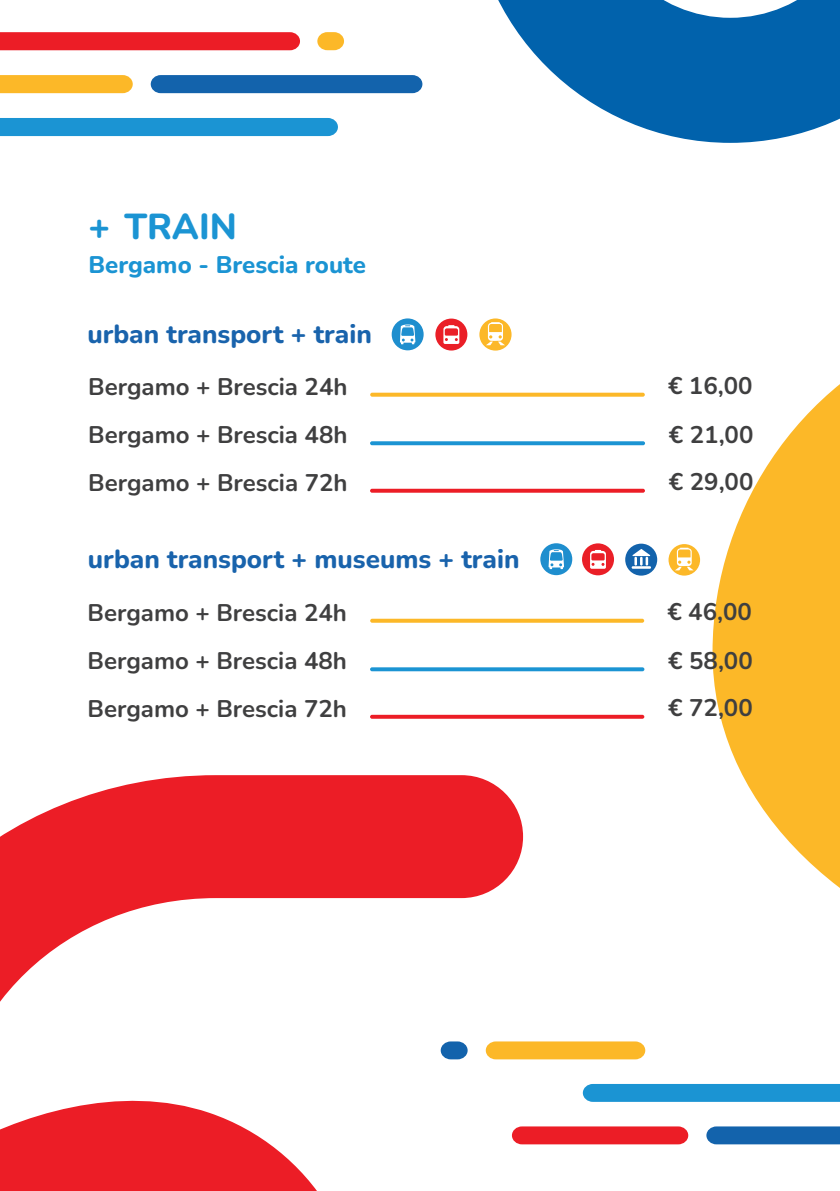
<style>
.page{position:relative;width:840px;height:1191px;background:#fff}
.page>*{position:absolute;margin:0;border:0;box-sizing:border-box;transform-origin:0 0}
.t1{font:800 36px "Nunito";color:#1b94d3}
.t2{font:800 26px "Nunito";color:#1963ac}
.t3{font:700 24px/47.8px "Nunito";color:#3f3f40;text-align:justify}
.t4{font:800 24px "Nunito";color:#1b94d3}
</style>
<div class="page">
<svg style="left:712px;top:385px;width:127px;height:760px"></svg>
<svg style="left:0;top:775px;width:566px;height:416px"></svg>
<svg style="left:498px;top:0;width:341px;height:143px;fill:#0162ac"></svg>
<svg style="left:540px;top:543px;width:32px;height:32px"></svg>
<div style="left:581px;top:543px;width:32px;height:32px;background:#ea1f27;border-radius:50%"></div>
<svg style="left:590px;top:550px;width:16px;height:19px"></svg>
<svg style="left:625px;top:543px;width:31px;height:32px"></svg>
<svg style="left:391px;top:318px;width:32px;height:32px"></svg>
<div style="left:435px;top:318px;width:32px;height:32px;background:#ea1f27;border-radius:50%"></div>
<svg style="left:443px;top:325px;width:17px;height:19px"></svg>
<div style="left:479px;top:318px;width:32px;height:32px;background:#fcb828;border-radius:50%"></div>
<svg style="left:485px;top:322px;width:19px;height:23px"></svg>
<div style="left:668px;top:544px;width:31px;height:31px;background:#fcb828;border-radius:50%"></div>
<svg style="left:675px;top:548px;width:18px;height:22px"></svg>
<svg style="left:370px;top:393px;width:274px;height:4px"></svg>
<svg style="left:370px;top:441px;width:274px;height:4px"></svg>
<svg style="left:370px;top:489px;width:274px;height:4px"></svg>
<svg style="left:370px;top:619px;width:273px;height:4px"></svg>
<svg style="left:370px;top:667px;width:274px;height:4px"></svg>
<hr style="left:370px;top:715px;width:274px;height:3px;background:#ec1d26;border-radius:2px">
<svg style="left:151px;top:75px;width:271px;height:18px;background:#1765ad"></svg>
<div style="left:0;top:32px;width:300px;height:18px;background:#ec1d26"></div>
<div style="left:0;top:118px;width:338px;height:18px;background:#1b94d3"></div>
<svg style="left:0;top:75px;width:133px;height:18px;background:#fcb92c"></svg>
<svg style="left:317px;top:32px;width:27px;height:18px"></svg>
<svg style="left:511px;top:1126px;width:176px;height:18px;background:#ec2730"></svg>
<svg style="left:485px;top:1041px;width:160px;height:18px;background:#fcbb33"></svg>
<div style="left:582px;top:1084px;width:257px;height:17px;background:#1b94d3"></div>
<svg style="left:706px;top:1126px;width:133px;height:18px;background:#1d69af"></svg>
<svg style="left:440px;top:1041px;width:27px;height:18px"></svg>
<h1 class="t1" style="left:88px;top:201px;width:150px">+ TRAIN</h1>
<p class="t4" style="left:88px;top:248px;width:279px">Bergamo - Brescia route</p>
<p class="t2" style="left:87px;top:316px;width:286px">urban transport + train</p>
<p class="t3" style="left:88px;top:362px;width:261px">Bergamo + Brescia 24h</p>
<p class="t3" style="left:667px;top:361px;width:87px">€ 16,00 € 21,00 € 29,00</p>
<p class="t3" style="left:88px;top:410px;width:261px">Bergamo + Brescia 48h<br>Bergamo + Brescia 72h</p>
<p class="t2" style="left:88px;top:541px;width:433px">urban transport + museums + train</p>
<p class="t3" style="left:87px;top:588px;width:261px">Bergamo + Brescia 24h</p>
<p class="t3" style="left:667px;top:587px;width:87px">€ 46,00 € 58,00 € 72,00</p>
<p class="t3" style="left:87px;top:636px;width:261px">Bergamo + Brescia 48h<br>Bergamo + Brescia 72h</p>
</div>
